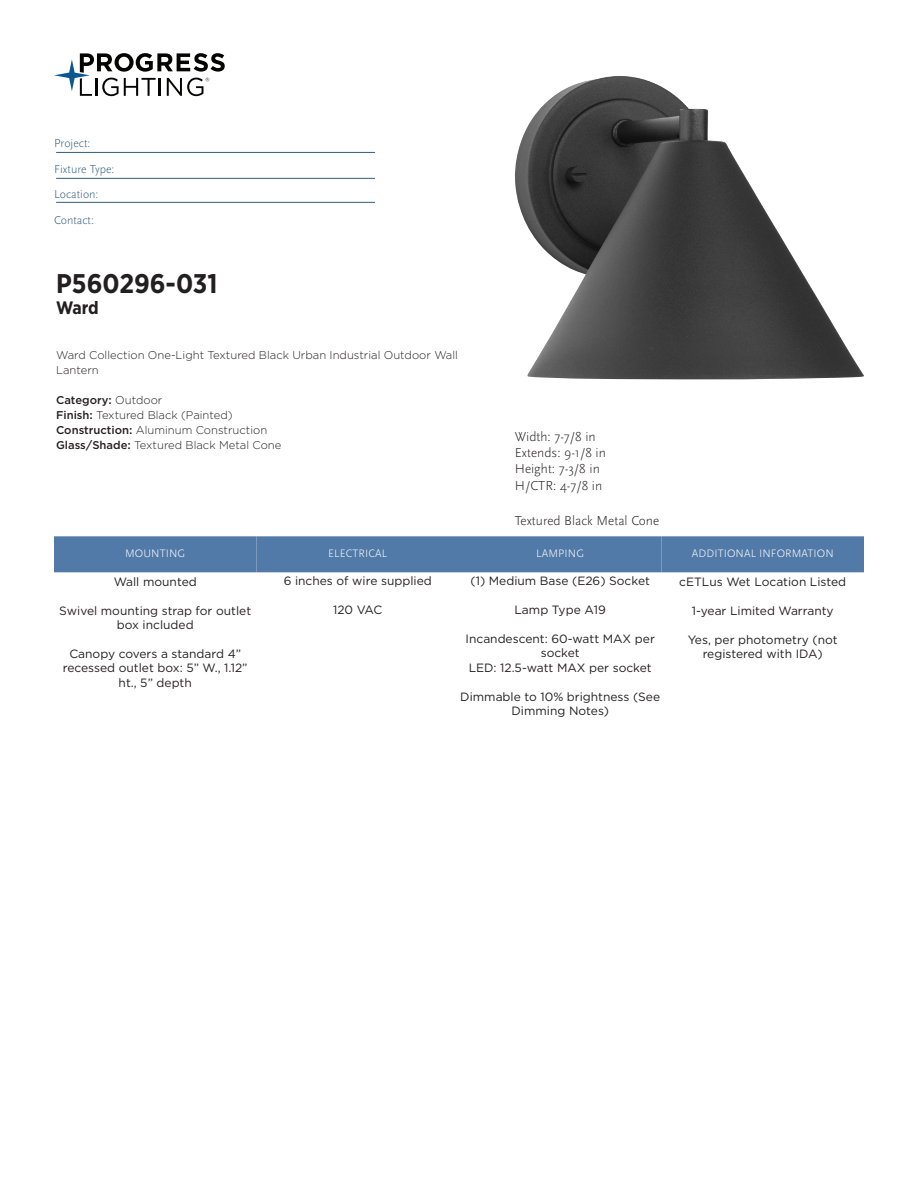
<style>
.page{position:relative;width:918px;height:1188px;background:#fff}
.page>*{position:absolute;margin:0;border:0;box-sizing:border-box;transform-origin:0 0}
.SKU{font:700 27px "Gotham Narrow";color:#231f20}
.Heading{font:700 18px "Gotham Narrow";color:#231f20}
.t1{font:300 13.5px "Scala Sans Pro";color:#231f20}
.Information{font:12px/14.4px "Gotham";color:#231f20;text-align:center}
.t2{font:300 12px "Scala Sans Pro";color:#345d7b}
.Description_body{font:300 11.25px/15px "Gotham";color:#231f20}
.Information-Heading{font:300 11.25px "Scala Sans Pro";letter-spacing:.01em;color:#fff}
.Description_body-2{font:500 11.25px "Gotham";color:#231f20}
.s1{font-weight:300}
.s2{font-weight:500}
</style>
<div class="page">
<svg style="left:54px;top:53px;width:171px;height:43px"></svg>
<hr style="left:56px;top:152px;width:319px;height:1px;background:#345d7b">
<hr style="left:56px;top:178px;width:319px;height:1px;background:#345d7b">
<hr style="left:56px;top:202px;width:319px;height:1px;background:#345d7b">
<img style="left:515px;top:76px;width:349px;height:304px">
<div style="left:54px;top:536px;width:202px;height:36px;background:#527aa8"></div>
<div style="left:256px;top:536px;width:203px;height:36px;background:#527aa8"></div>
<div style="left:459px;top:536px;width:203px;height:36px;background:#527aa8"></div>
<div style="left:662px;top:536px;width:202px;height:36px;background:#527aa8"></div>
<p class="t2" style="left:54px;top:137px;width:38px">Project:</p>
<p class="t2" style="left:54px;top:162px;width:62px">Fixture Type:</p>
<p class="t2" style="left:54px;top:188px;width:46px">Location:</p>
<p class="t2" style="left:54px;top:213px;width:42px">Contact:</p>
<p class="SKU" style="left:56px;top:266px;width:163px">P560296-031</p>
<p class="Heading" style="left:56px;top:296px;width:44px">Ward</p>
<p class="Description_body" style="left:56px;top:347px;width:403px">Ward Collection One-Light Textured Black Urban Industrial Outdoor Wall<br>Lantern</p>
<p class="Description_body-2" style="left:56px;top:393px;width:108px">Category: <span class="s1">Outdoor</span></p>
<p class="Description_body" style="left:56px;top:407px;width:178px"><span class="s2">Finish:</span> Textured Black (Painted)</p>
<p class="Description_body" style="left:56px;top:422px;width:213px"><span class="s2">Construction:</span> Aluminum Construction</p>
<p class="Description_body" style="left:56px;top:437px;width:227px"><span class="s2">Glass/Shade:</span> Textured Black Metal Cone</p>
<p class="t1" style="left:515px;top:429px;width:82px">Width: 7-7/8 in</p>
<p class="t1" style="left:515px;top:445px;width:93px">Extends: 9-1/8 in</p>
<p class="t1" style="left:515px;top:461px;width:87px">Height: 7-3/8 in</p>
<p class="t1" style="left:515px;top:478px;width:89px">H/CTR: 4-7/8 in</p>
<p class="t1" style="left:515px;top:513px;width:146px">Textured Black Metal Cone</p>
<p class="Information-Heading" style="left:125px;top:547px;width:62px">MOUNTING</p>
<p class="Information" style="left:114px;top:574px;width:84px">Wall mounted</p>
<p class="Information" style="left:59px;top:603px;width:193px">Swivel mounting strap for outlet box included</p>
<p class="Information" style="left:63px;top:646px;width:186px">Canopy covers a standard 4” recessed outlet box: 5” W., 1.12” ht., 5” depth</p>
<p class="Information-Heading" style="left:328px;top:547px;width:61px">ELECTRICAL</p>
<p class="Information" style="left:284px;top:574px;width:150px">6 inches of wire supplied</p>
<p class="Information" style="left:333px;top:602px;width:51px">120 VAC</p>
<p class="Information-Heading" style="left:536px;top:547px;width:49px">LAMPING</p>
<p class="Information" style="left:471px;top:574px;width:181px">(1) Medium Base (E26) Socket</p>
<p class="Information" style="left:515px;top:602px;width:93px">Lamp Type A19</p>
<p class="Information" style="left:466px;top:631px;width:191px">Incandescent: 60-watt MAX per socket</p>
<p class="Information" style="left:469px;top:660px;width:185px">LED: 12.5-watt MAX per socket</p>
<p class="Information" style="left:460px;top:689px;width:201px">Dimmable to 10% brightness (See<br>Dimming Notes)</p>
<p class="Information-Heading" style="left:692px;top:547px;width:143px">ADDITIONAL INFORMATION</p>
<p class="Information" style="left:679px;top:574px;width:168px">cETLus Wet Location Listed</p>
<p class="Information" style="left:692px;top:603px;width:143px">1-year Limited Warranty</p>
<p class="Information" style="left:688px;top:632px;width:152px">Yes, per photometry (not registered with IDA)</p>
</div>
